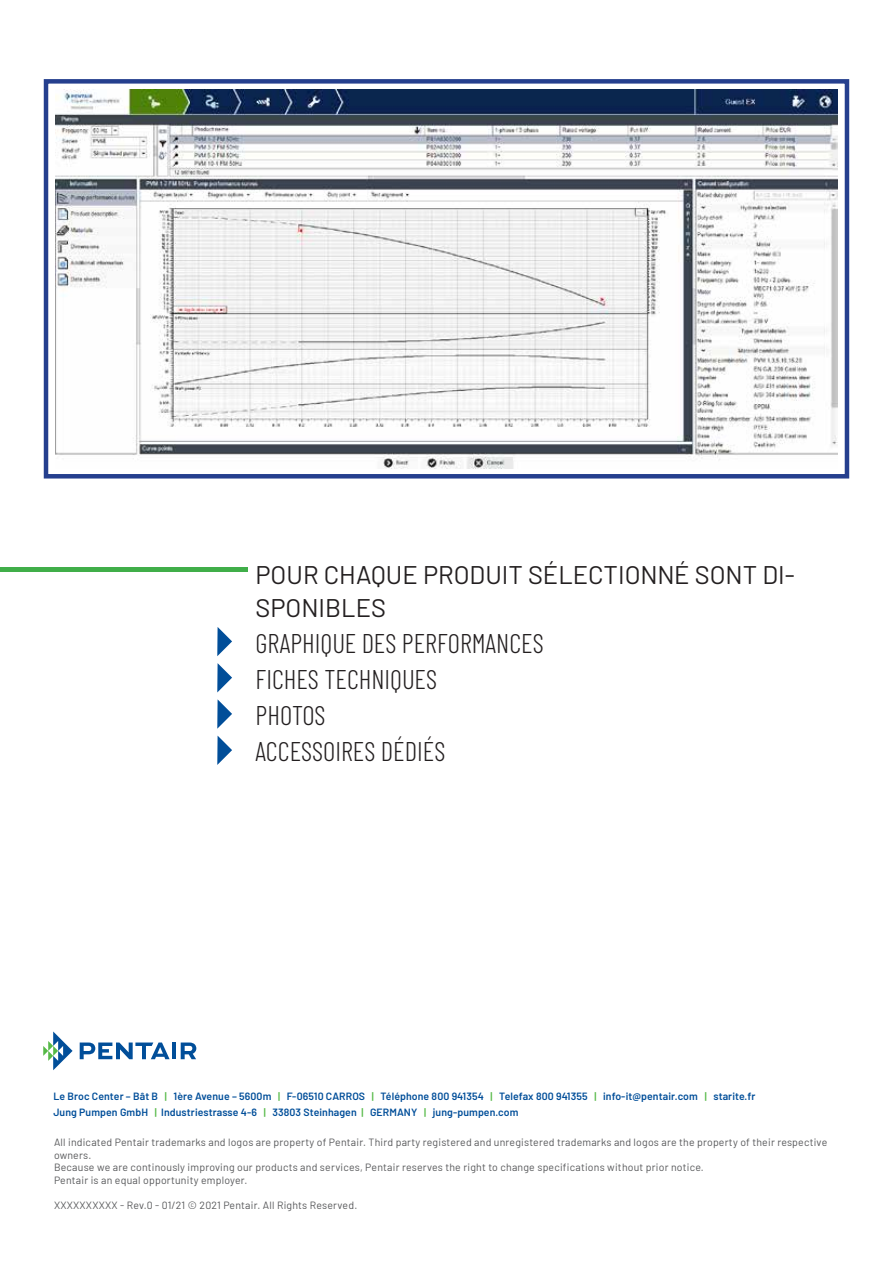
<style>
.page{position:relative;width:893px;height:1263px;background:#fff}
.page>*{position:absolute;margin:0;border:0;box-sizing:border-box;transform-origin:0 0}
.t1{font:300 27px/36px "Barlow Condensed";color:#231f20}
.t2{font:25.5px/32.4px "Barlow";color:#231f20}
.t3{font:10.5px/12.6px "Barlow";letter-spacing:.02em;color:#57585a}
.t4{font:600 10.5px/15.9px "Barlow";letter-spacing:.01em;color:#014e99}
.s1{color:#56b947}
</style>
<div class="page">
<svg style="left:43px;top:1031px;width:30px;height:39px"></svg>
<svg style="left:80px;top:1042px;width:90px;height:17px"></svg>
<hr style="left:172px;top:1042px;width:4px;height:17px;background:#014e99">
<svg style="left:181px;top:1042px;width:15px;height:17px"></svg>
<div style="left:0;top:567px;width:247px;height:5px;background:#40ae49"></div>
<img style="left:55px;top:89px;width:783px;height:379px">
<div style="left:44px;top:79px;width:805px;height:399px;border:4px solid #253f8e"></div>
<svg style="left:217px;top:627px;width:15px;height:29px"></svg>
<svg style="left:217px;top:663px;width:15px;height:29px"></svg>
<svg style="left:217px;top:699px;width:15px;height:30px"></svg>
<svg style="left:217px;top:736px;width:15px;height:29px"></svg>
<h2 class="t2" style="left:256px;top:557px;width:541px">POUR CHAQUE PRODUIT SÉLECTIONNÉ SONT DI-<br>SPONIBLES</h2>
<h1 class="t1" style="left:256px;top:623px;width:290px">GRAPHIQUE DES PERFORMANCES<br>FICHES TECHNIQUES<br>PHOTOS<br>ACCESSOIRES DÉDIÉS</h1>
<p class="t4" style="left:53px;top:1087px;width:704px">Le Broc Center – Bât B <span class="s1">|</span> 1ère Avenue – 5600m <span class="s1">|</span> F-06510 CARROS <span class="s1">|</span> Téléphone 800 941354 <span class="s1">|</span> Telefax 800 941355 <span class="s1">|</span> info-it@pentair.com <span class="s1">|</span> starite.fr<br>Jung Pumpen GmbH <span class="s1">|</span> Industriestrasse 4-6 <span class="s1">|</span> 33803 Steinhagen <span class="s1">|</span> GERMANY <span class="s1">|</span> jung-pumpen.com</p>
<p class="t3" style="left:54px;top:1135px;width:775px">All indicated Pentair trademarks and logos are property of Pentair. Third party registered and unregistered trademarks and logos are the property of their respective owners.<br>Because we are continously improving our products and services, Pentair reserves the right to change specifications without prior notice.<br>Pentair is an equal opportunity employer.</p>
<p class="t3" style="left:54px;top:1198px;width:305px">XXXXXXXXXX - Rev.0 - 01/21 © 2021 Pentair. All Rights Reserved.</p>
</div>
